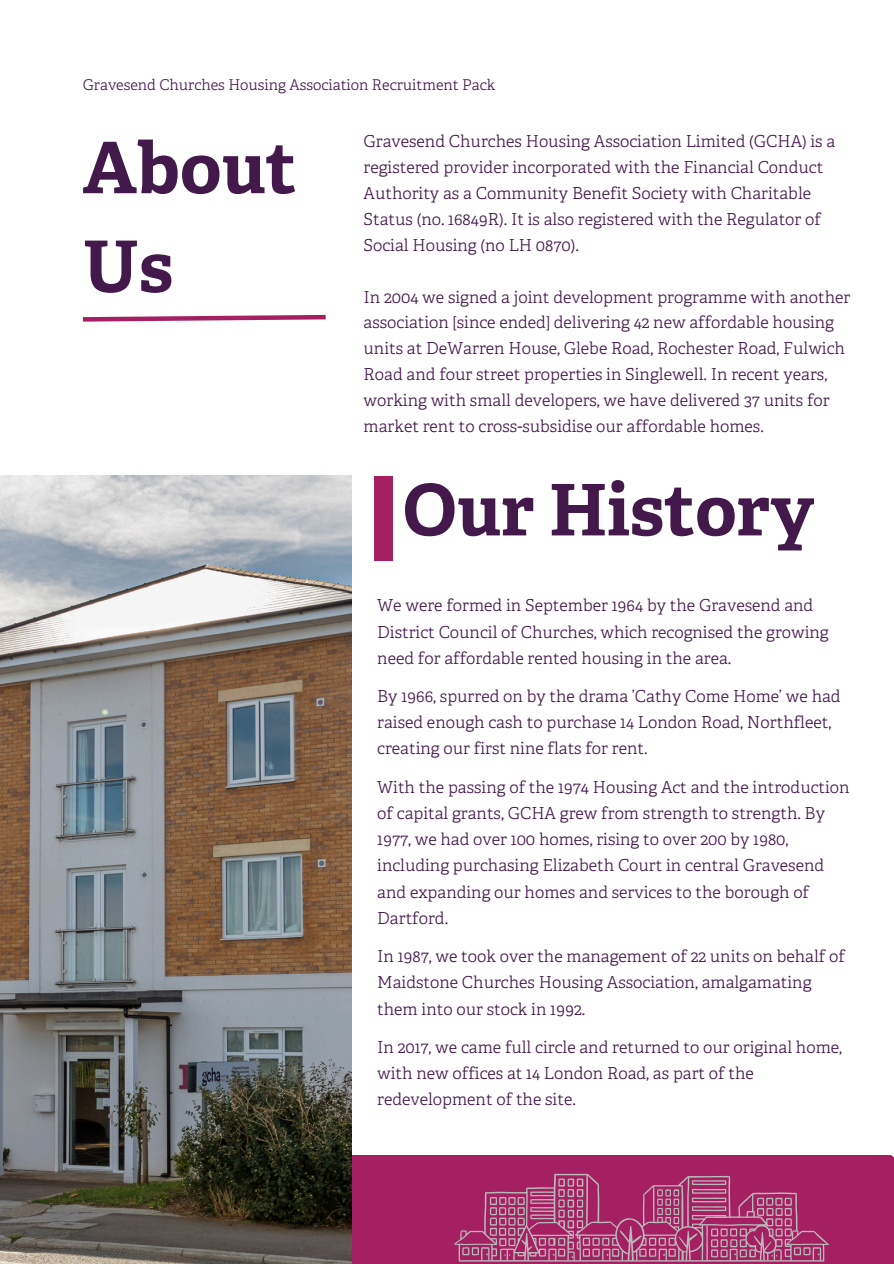
<style>
.page{position:relative;width:894px;height:1264px;background:#fff}
.page>*{position:absolute;margin:0;border:0;box-sizing:border-box;transform-origin:0 0}
.t1{font:700 71.1px/98.9px "Adelle";color:#43184a}
.t2{font:300 16.5px/26.2px "Adelle";color:#43184a}
.t3{font:300 14.85px "Adelle";color:#43184a}
</style>
<div class="page">
<div style="left:352px;top:1155px;width:541px;height:108px;background:#a42062"></div>
<img style="left:0;top:476px;width:352px;height:787px">
<svg style="left:82px;top:314px;width:244px;height:8px"></svg>
<div style="left:374px;top:476px;width:18px;height:84px;background:#a42062"></div>
<svg style="left:454px;top:1173px;width:374px;height:88px"></svg>
<h1 class="t3" style="left:83px;top:77px;width:414px">Gravesend Churches Housing Association Recruitment Pack</h1>
<h1 class="t1" style="left:83px;top:126px;width:215px">About<br>Us</h1>
<h2 class="t2" style="left:363px;top:130px;width:473px;line-height:25.8px">Gravesend Churches Housing Association Limited (GCHA) is a registered provider incorporated with the Financial Conduct Authority as a Community Benefit Society with Charitable Status (no. 16849R). It is also registered with the Regulator of Social Housing (no LH 0870).</h2>
<h2 class="t2" style="left:363px;top:285px;width:488px;line-height:25.8px">In 2004 we signed a joint development programme with another association [since ended] delivering 42 new affordable housing units at DeWarren House, Glebe Road, Rochester Road, Fulwich Road and four street properties in Singlewell. In recent years, working with small developers, we have delivered 37 units for market rent to cross-subsidise our affordable homes.</h2>
<p class="t1" style="left:402px;top:468px;width:413px">Our History</p>
<h2 class="t2" style="left:377px;top:594px;width:453px">We were formed in September 1964 by the Gravesend and<br>District Council of Churches, which recognised the growing need for affordable rented housing in the area.</h2>
<h2 class="t2" style="left:377px;top:684px;width:465px">By 1966, spurred on by the drama ’Cathy Come Home’ we had raised enough cash to purchase 14 London Road, Northfleet, creating our first nine flats for rent.</h2>
<h2 class="t2" style="left:377px;top:775px;width:474px">With the passing of the 1974 Housing Act and the introduction of capital grants, GCHA grew from strength to strength. By 1977, we had over 100 homes, rising to over 200 by 1980, including purchasing Elizabeth Court in central Gravesend and expanding our homes and services to the borough of Dartford.</h2>
<h2 class="t2" style="left:377px;top:944px;width:469px">In 1987, we took over the management of 22 units on behalf of<br>Maidstone Churches Housing Association, amalgamating them into our stock in 1992.</h2>
<h2 class="t2" style="left:377px;top:1035px;width:466px">In 2017, we came full circle and returned to our original home, with new offices at 14 London Road, as part of the redevelopment of the site.</h2>
</div>
